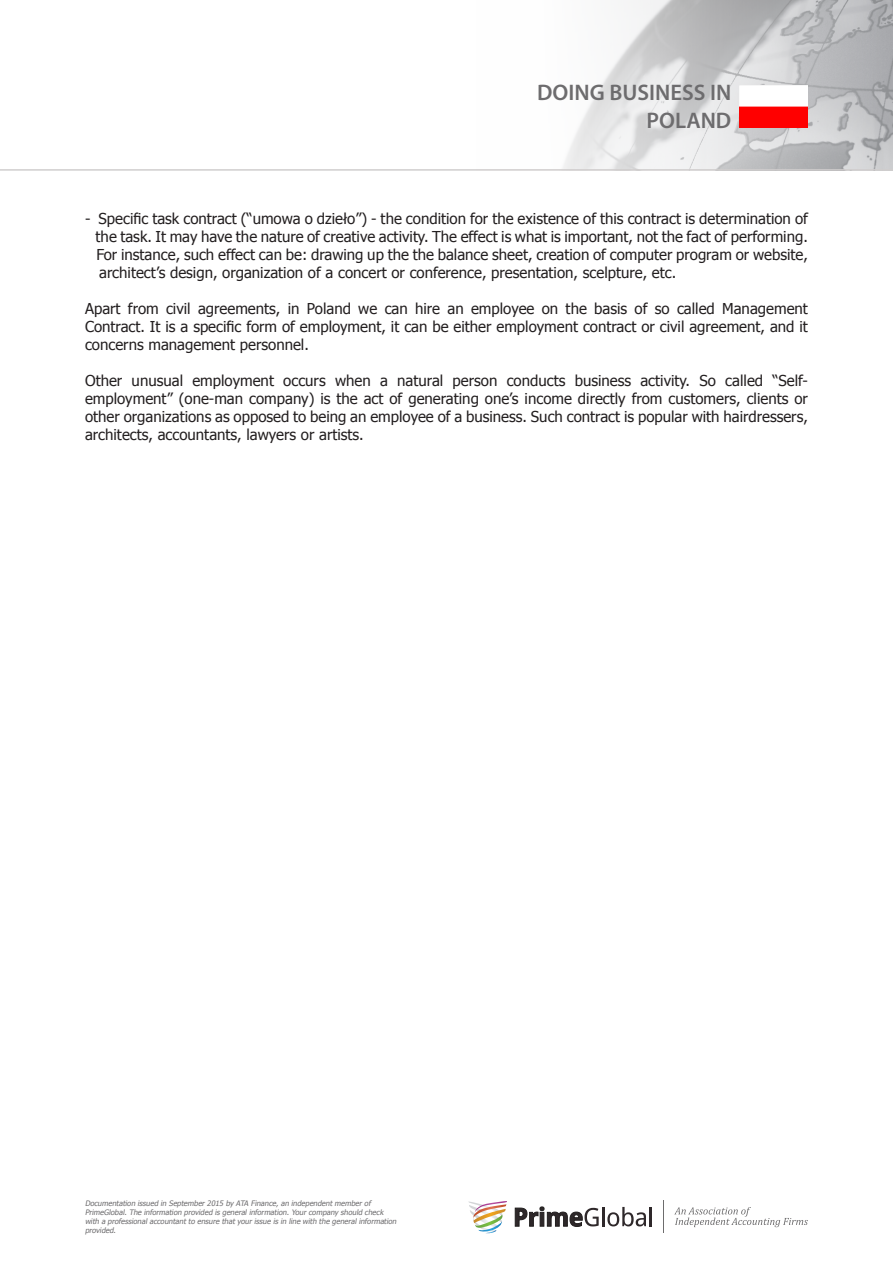
<style>
.page{position:relative;width:893px;height:1263px;background:#fff}
.page>*{position:absolute;margin:0;border:0;box-sizing:border-box;transform-origin:0 0}
.t1{font:600 22.5px/27.2px "Myriad Pro";color:#6d6c6e;text-align:right}
.t2{font:15px/18px "Tahoma";color:#231f20;text-align:justify}
.t3{font:italic 7.5px/9px "Tahoma";color:#6d6c6e}
</style>
<div class="page">
<img style="left:476px;top:0;width:417px;height:170px">
<hr style="left:0;top:170px;width:893px;height:1px;background:#d0cdcd">
<svg style="left:468px;top:1201px;width:39px;height:32px"></svg>
<svg style="left:515px;top:1207px;width:137px;height:19px"></svg>
<svg style="left:674px;top:1207px;width:134px;height:20px"></svg>
<hr style="left:664px;top:1200px;width:1px;height:33px;background:#6d6c6d">
<img style="left:740px;top:85px;width:68px;height:43px">
<h1 class="t1" style="left:537px;top:79px;width:196px">DOING BUSINESS IN<br>POLAND</h1>
<p class="t2" style="left:85px;top:209px;width:724px">- Specific task contract (“umowa o dzieło”) - the condition for the existence of this contract is determination of</p>
<p class="t2" style="left:96px;top:227px;width:714px">the task. It may have the nature of creative activity. The effect is what is important, not the fact of performing.</p>
<p class="t2" style="left:96px;top:245px;width:713px">For instance, such effect can be: drawing up the the balance sheet, creation of computer program or website,</p>
<p class="t2" style="left:99px;top:263px;width:579px">architect’s design, organization of a concert or conference, presentation, scelpture, etc.</p>
<p class="t2" style="left:85px;top:299px;width:724px">Apart from civil agreements, in Poland we can hire an employee on the basis of so called Management Contract. It is a specific form of employment, it can be either employment contract or civil agreement, and it concerns management personnel.</p>
<p class="t2" style="left:85px;top:371px;width:724px">Other unusual employment occurs when a natural person conducts business activity. So called “Self&shy;employment” (one-man company) is the act of generating one’s income directly from customers, clients or other organizations as opposed to being an employee of a business. Such contract is popular with hairdressers, architects, accountants, lawyers or artists.</p>
<p class="t3" style="left:85px;top:1198px;width:315px">Documentation issued in September 2015 by ATA Finance, an independent member of PrimeGlobal. The information provided is general information. Your company should check with a professional accountant to ensure that your issue is in line with the general information provided.</p>
</div>
